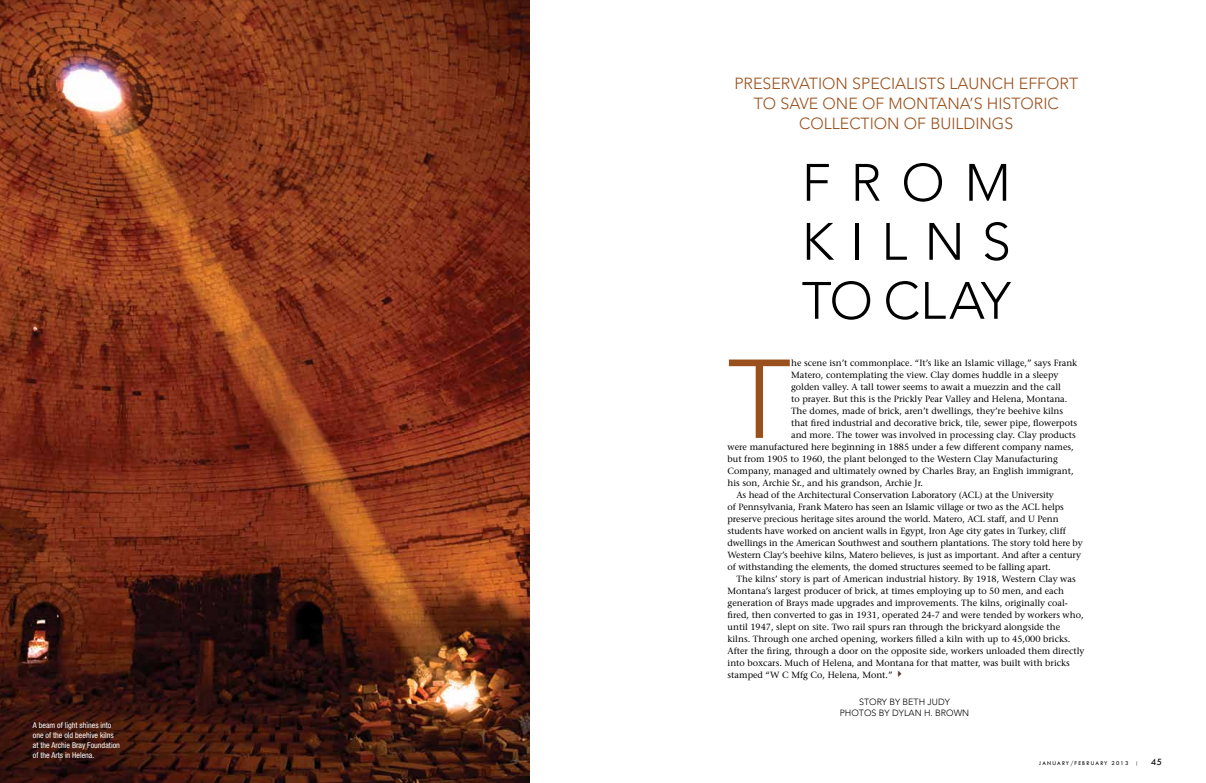
<style>
.page{position:relative;width:1206px;height:783px;background:#fff}
.page>*{position:absolute;margin:0;border:0;box-sizing:border-box;transform-origin:0 0}
.t1{font:300 110.7px "Avenir";color:#9a501c}
.t2{font:300 52px/59px "Avenir";letter-spacing:.33em;color:#000;text-align:justify}
.t3{font:300 16px/20px "Avenir";color:#9a501c;text-align:center}
.t4{font:10px "Tw Cen";color:#000}
.t5{font:9px "Stone Serif";color:#000}
.t6{font:300 9px/12px "Avenir";color:#000;text-align:center}
.t7{font:condensed 8px/10px "Helvetica Neue";color:#fff}
.t8{font:6px "Tw Cen";letter-spacing:.2em;color:#000}
.s1{font-size:5px}
</style>
<div class="page">
<img style="left:0;top:0;width:529px;height:783px">
<p class="t7" style="left:33px;top:720px;width:89px">A beam of light shines into one of the old beehive kilns at the Archie Bray Foundation of the Arts in Helena.</p>
<h3 class="t3" style="left:734px;top:73px;width:345px">PRESERVATION SPECIALISTS LAUNCH EFFORT<br>TO SAVE ONE OF MONTANA’S HISTORIC<br>COLLECTION OF BUILDINGS</h3>
<h2 class="t2" style="left:802px;top:153px;width:211px">FROM KILNS TO CLAY</h2>
<h1 class="t1" style="left:728px;top:335px;width:65px">T</h1>
<p class="t5" style="left:791px;top:357px;width:288px">he scene isn’t commonplace. “It’s like an Islamic village,” says Frank</p>
<p class="t5" style="left:791px;top:369px;width:269px">Matero, contemplating the view. Clay domes huddle in a sleepy</p>
<p class="t5" style="left:791px;top:381px;width:271px">golden valley. A tall tower seems to await a muezzin and the call</p>
<p class="t5" style="left:791px;top:393px;width:278px">to prayer. But this is the Prickly Pear Valley and Helena, Montana.</p>
<p class="t5" style="left:791px;top:405px;width:274px">The domes, made of brick, aren’t dwellings, they’re beehive kilns</p>
<p class="t5" style="left:791px;top:417px;width:287px">that fired industrial and decorative brick, tile, sewer pipe, flowerpots</p>
<p class="t5" style="left:791px;top:429px;width:286px">and more. The tower was involved in processing clay. Clay products</p>
<p class="t5" style="left:728px;top:441px;width:348px">were manufactured here beginning in 1885 under a few different company names,</p>
<p class="t5" style="left:728px;top:453px;width:332px">but from 1905 to 1960, the plant belonged to the Western Clay Manufacturing</p>
<p class="t5" style="left:728px;top:465px;width:348px">Company, managed and ultimately owned by Charles Bray, an English immigrant,</p>
<p class="t5" style="left:728px;top:477px;width:197px">his son, Archie Sr., and his grandson, Archie Jr.</p>
<p class="t5" style="left:737px;top:489px;width:319px">As head of the Architectural Conservation Laboratory (ACL) at the University</p>
<p class="t5" style="left:728px;top:501px;width:338px">of Pennsylvania, Frank Matero has seen an Islamic village or two as the ACL helps</p>
<p class="t5" style="left:728px;top:513px;width:333px">preserve precious heritage sites around the world. Matero, ACL staff, and U Penn</p>
<p class="t5" style="left:728px;top:525px;width:340px">students have worked on ancient walls in Egypt, Iron Age city gates in Turkey, cliff</p>
<p class="t5" style="left:728px;top:537px;width:357px">dwellings in the American Southwest and southern plantations. The story told here by</p>
<p class="t5" style="left:728px;top:549px;width:355px">Western Clay’s beehive kilns, Matero believes, is just as important. And after a century</p>
<p class="t5" style="left:728px;top:561px;width:325px">of withstanding the elements, the domed structures seemed to be falling apart.</p>
<p class="t5" style="left:737px;top:573px;width:341px">The kilns’ story is part of American industrial history. By 1918, Western Clay was</p>
<p class="t5" style="left:728px;top:585px;width:338px">Montana’s largest producer of brick, at times employing up to 50 men, and each</p>
<p class="t5" style="left:728px;top:597px;width:342px">generation of Brays made upgrades and improvements. The kilns, originally coal-</p>
<p class="t5" style="left:728px;top:609px;width:358px">fired, then converted to gas in 1931, operated 24-7 and were tended by workers who,</p>
<p class="t5" style="left:728px;top:621px;width:334px">until 1947, slept on site. Two rail spurs ran through the brickyard alongside the</p>
<p class="t5" style="left:728px;top:633px;width:344px">kilns. Through one arched opening, workers filled a kiln with up to 45,000 bricks.</p>
<p class="t5" style="left:728px;top:645px;width:358px">After the firing, through a door on the opposite side, workers unloaded them directly</p>
<p class="t5" style="left:728px;top:657px;width:344px">into boxcars. Much of Helena, and Montana for that matter, was built with bricks</p>
<p class="t5" style="left:728px;top:669px;width:167px">stamped “W C Mfg Co, Helena, Mont.”</p>
<p class="t6" style="left:840px;top:695px;width:131px">STORY BY B ETH JUDY<br>PHOTOS BY DYLAN H . B ROWN</p>
<p class="t8" style="left:1039px;top:759px;width:101px">JANUARY/FEBRUARY 2013 <span class="s1">|</span></p>
<p class="t4" style="left:1151px;top:756px;width:13px">45</p>
</div>
